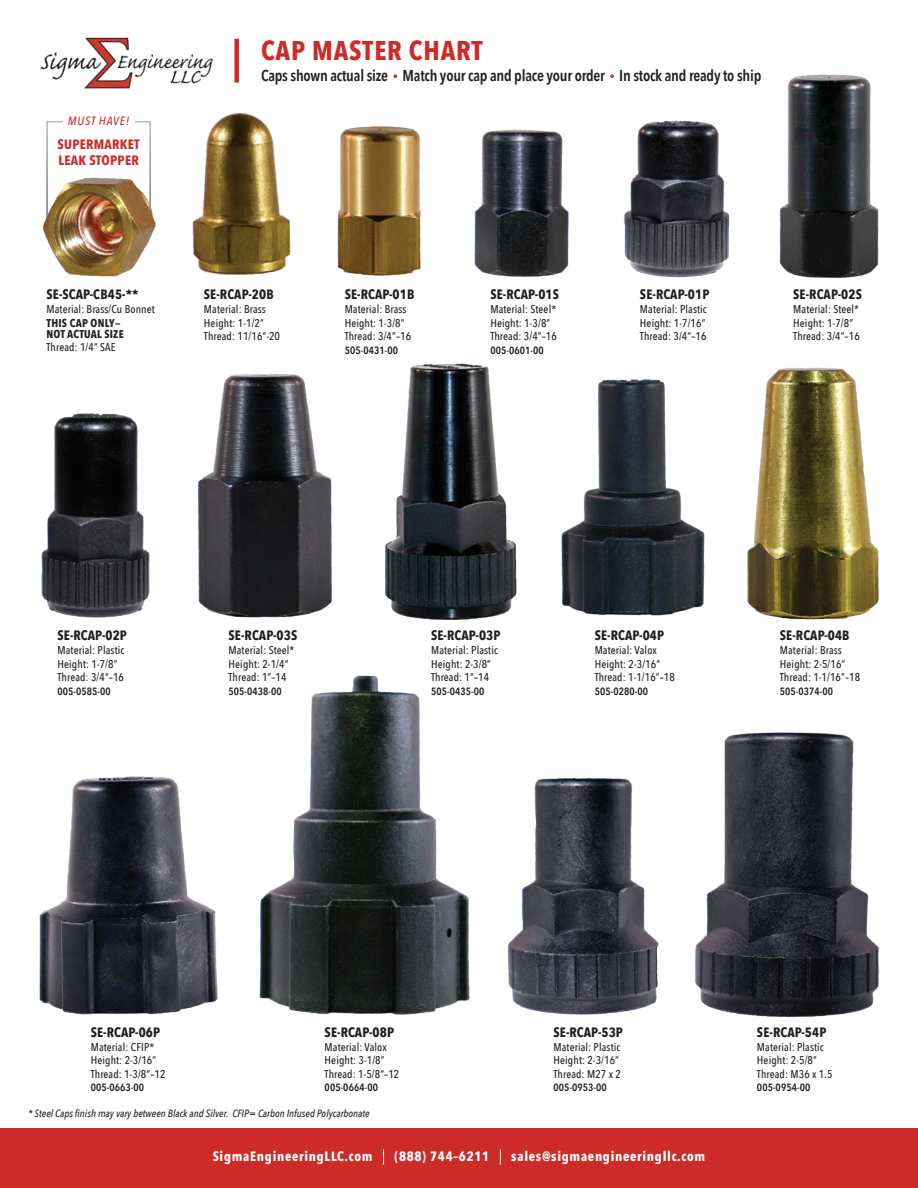
<style>
.page{position:relative;width:918px;height:1188px;background:#fff}
.page>*{position:absolute;margin:0;border:0;box-sizing:border-box;transform-origin:0 0}
.t1{font:700 27px "Avenir Next Condensed";letter-spacing:.03em;color:#ce2a28}
.t2{font:600 15.75px "Avenir Next Condensed";letter-spacing:-.015em;color:#231f20}
.t3{font:700 13.5px "Avenir Next Condensed";letter-spacing:.01em;color:#231f20}
.t4{font:700 13.5px "Avenir Next Condensed";letter-spacing:.05em;color:#fff}
.t5{font:700 13.5px/16.5px "Avenir Next Condensed";letter-spacing:.02em;color:#ce2a28}
.t6{font:italic 500 12px "Avenir Next Condensed";letter-spacing:.07em;color:#ce2a28}
.t7{font:500 11.25px/13.5px "Avenir Next Condensed";letter-spacing:.01em;color:#231f20}
.t8{font:700 11.25px/10.5px "Avenir Next Condensed";letter-spacing:.02em;color:#231f20}
.t9{font:600 10.5px "Avenir Next Condensed";letter-spacing:.01em;color:#231f20}
.t10{font:italic 500 10.5px "Avenir Next Condensed";color:#231f20}
</style>
<div class="page">
<div style="left:46px;top:121px;width:105px;height:106px;border:2px solid #fff"></div>
<div style="left:63px;top:116px;width:71px;height:12px;background:#fff"></div>
<div style="left:0;top:1129px;width:918px;height:59px;background:#ce2a28"></div>
<svg style="left:383px;top:1149px;width:1px;height:15px"></svg>
<svg style="left:500px;top:1149px;width:1px;height:15px"></svg>
<svg style="left:394px;top:74px;width:3px;height:4px"></svg>
<svg style="left:610px;top:74px;width:4px;height:4px"></svg>
<img style="left:337px;top:126px;width:84px;height:150px">
<img style="left:624px;top:120px;width:106px;height:158px">
<img style="left:474px;top:129px;width:95px;height:148px">
<img style="left:41px;top:413px;width:109px;height:205px">
<img style="left:780px;top:74px;width:99px;height:205px">
<img style="left:385px;top:363px;width:132px;height:257px">
<img style="left:197px;top:374px;width:135px;height:244px">
<img style="left:747px;top:367px;width:132px;height:253px">
<img style="left:561px;top:379px;width:144px;height:237px">
<img style="left:39px;top:776px;width:179px;height:239px">
<img style="left:259px;top:675px;width:211px;height:340px">
<img style="left:507px;top:777px;width:152px;height:238px">
<img style="left:695px;top:732px;width:185px;height:285px">
<img style="left:192px;top:112px;width:99px;height:163px">
<img style="left:42px;top:165px;width:114px;height:112px">
<img style="left:40px;top:37px;width:174px;height:52px">
<div style="left:234px;top:39px;width:5px;height:44px;background:#ce2a28"></div>
<p class="t6" style="left:68px;top:114px;width:63px">MUST HAVE!</p>
<p class="t5" style="left:58px;top:136px;width:84px">SUPERMARKET<br>LEAK STOPPER</p>
<h1 class="t1" style="left:261px;top:34px;width:223px">CAP MASTER CHART</h1>
<h2 class="t2" style="left:261px;top:62px;width:502px">Caps shown actual size Match your cap and place your order In stock and ready to ship</h2>
<p class="t3" style="left:47px;top:286px;width:94px">SE-SCAP-CB45-**</p>
<p class="t7" style="left:47px;top:303px;width:110px">Material: Brass/Cu Bonnet</p>
<p class="t8" style="left:47px;top:318px;width:79px">THIS CAP ONLY—<br>NOT ACTUAL SIZE</p>
<p class="t7" style="left:47px;top:341px;width:71px">Thread: 1/4” SAE</p>
<p class="t3" style="left:204px;top:286px;width:71px">SE-RCAP-20B</p>
<p class="t7" style="left:204px;top:303px;width:78px">Material: Brass<br>Height: 1-1/2”<br>Thread: 11/16”-20</p>
<p class="t3" style="left:345px;top:286px;width:71px">SE-RCAP-01B</p>
<p class="t7" style="left:345px;top:303px;width:68px">Material: Brass<br>Height: 1-3/8”<br>Thread: 3/4”–16</p>
<p class="t9" style="left:345px;top:341px;width:55px">505-0431-00</p>
<p class="t3" style="left:490px;top:286px;width:70px">SE-RCAP-01S</p>
<p class="t7" style="left:490px;top:303px;width:68px">Material: Steel*<br>Height: 1-3/8”<br>Thread: 3/4”–16</p>
<p class="t9" style="left:490px;top:341px;width:55px">005-0601-00</p>
<p class="t3" style="left:640px;top:286px;width:71px">SE-RCAP-01P</p>
<p class="t7" style="left:640px;top:303px;width:68px">Material: Plastic<br>Height: 1-7/16”<br>Thread: 3/4”–16</p>
<p class="t3" style="left:793px;top:286px;width:70px">SE-RCAP-02S</p>
<p class="t7" style="left:793px;top:303px;width:68px">Material: Steel*<br>Height: 1-7/8”<br>Thread: 3/4”–16</p>
<p class="t3" style="left:58px;top:627px;width:71px">SE-RCAP-02P</p>
<p class="t7" style="left:58px;top:644px;width:68px">Material: Plastic<br>Height: 1-7/8”<br>Thread: 3/4”–16</p>
<p class="t9" style="left:58px;top:682px;width:55px">005-0585-00</p>
<p class="t3" style="left:229px;top:627px;width:70px">SE-RCAP-03S</p>
<p class="t7" style="left:229px;top:644px;width:67px">Material: Steel*<br>Height: 2-1/4”<br>Thread: 1”–14</p>
<p class="t9" style="left:229px;top:682px;width:55px">505-0438-00</p>
<p class="t3" style="left:431px;top:627px;width:71px">SE-RCAP-03P</p>
<p class="t7" style="left:431px;top:644px;width:68px">Material: Plastic<br>Height: 2-3/8”<br>Thread: 1”–14</p>
<p class="t9" style="left:431px;top:682px;width:55px">505-0435-00</p>
<p class="t3" style="left:595px;top:627px;width:71px">SE-RCAP-04P</p>
<p class="t7" style="left:595px;top:644px;width:82px">Material: Valox<br>Height: 2-3/16”<br>Thread: 1-1/16”–18</p>
<p class="t9" style="left:595px;top:682px;width:55px">505-0280-00</p>
<p class="t3" style="left:780px;top:627px;width:71px">SE-RCAP-04B</p>
<p class="t7" style="left:780px;top:644px;width:82px">Material: Brass<br>Height: 2-5/16”<br>Thread: 1-1/16”–18</p>
<p class="t9" style="left:780px;top:682px;width:55px">505-0374-00</p>
<p class="t3" style="left:91px;top:1024px;width:71px">SE-RCAP-06P</p>
<p class="t7" style="left:91px;top:1040px;width:76px">Material: CFIP*<br>Height: 2-3/16”<br>Thread: 1-3/8”–12</p>
<p class="t9" style="left:91px;top:1079px;width:55px">005-0663-00</p>
<p class="t3" style="left:325px;top:1024px;width:71px">SE-RCAP-08P</p>
<p class="t7" style="left:325px;top:1040px;width:76px">Material: Valox<br>Height: 3-1/8”<br>Thread: 1-5/8”–12</p>
<p class="t9" style="left:325px;top:1079px;width:55px">005-0664-00</p>
<p class="t3" style="left:554px;top:1024px;width:71px">SE-RCAP-53P</p>
<p class="t7" style="left:554px;top:1040px;width:69px">Material: Plastic<br>Height: 2-3/16”<br>Thread: M27 x 2</p>
<p class="t9" style="left:554px;top:1079px;width:55px">005-0953-00</p>
<p class="t3" style="left:757px;top:1024px;width:71px">SE-RCAP-54P</p>
<p class="t7" style="left:757px;top:1040px;width:77px">Material: Plastic<br>Height: 2-5/8”<br>Thread: M36 x 1.5</p>
<p class="t9" style="left:757px;top:1079px;width:55px">005-0954-00</p>
<p class="t10" style="left:28px;top:1107px;width:343px">* Steel Caps finish may vary between Black and Silver. CFIP= Carbon Infused Polycarbonate</p>
<p class="t4" style="left:213px;top:1148px;width:161px">SigmaEngineeringLLC.com</p>
<p class="t4" style="left:395px;top:1148px;width:96px">(888) 744–6211</p>
<p class="t4" style="left:511px;top:1148px;width:195px">sales@sigmaengineeringllc.com</p>
</div>
